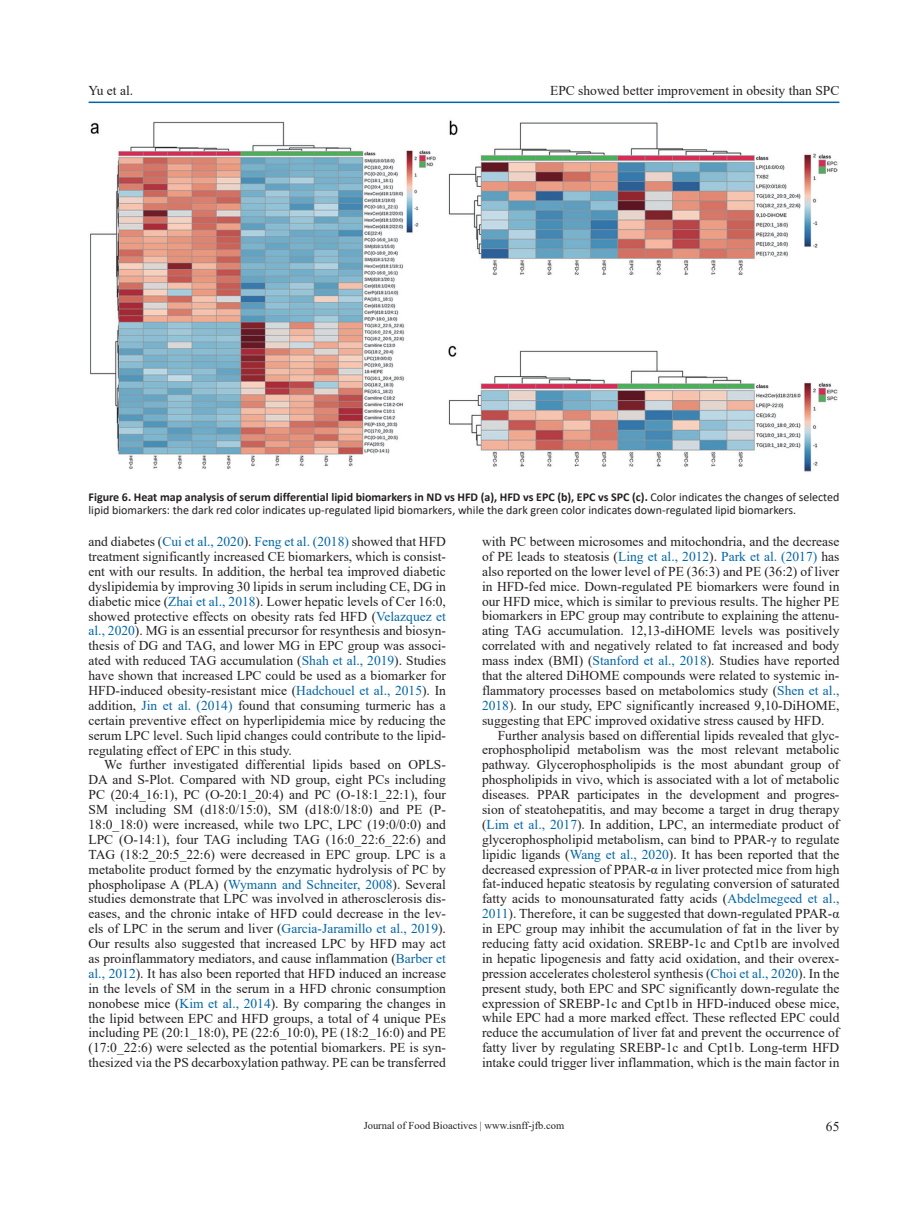
<style>
.page{position:relative;width:919px;height:1217px;background:#fff}
.page>*{position:absolute;margin:0;border:0;box-sizing:border-box;transform-origin:0 0}
.t1{font:13.5px/14.9px "Times New Roman";color:#231f20;text-align:justify}
.t2{font:12px/13.5px "Calibri";color:#231f20}
.t3{font:10.5px "Times New Roman";color:#231f20}
.s1{font-weight:700}
.s2{color:#0065a4}
</style>
<div class="page">
<hr style="left:88px;top:101px;width:751px;height:2px;background:#0065a4">
<img style="left:90px;top:120px;width:748px;height:352px">
<p class="t1" style="left:88px;top:82px;width:46px">Yu et al.</p>
<p class="t1" style="left:550px;top:82px;width:291px">EPC showed better improvement in obesity than SPC</p>
<p class="t2" style="left:88px;top:489px;width:752px"><span class="s1">Figure 6. Heat map analysis of serum differential lipid biomarkers in ND vs HFD (a), HFD vs EPC (b), EPC vs SPC (c).</span> Color indicates the changes of selected lipid biomarkers: the dark red color indicates up-regulated lipid biomarkers, while the dark green color indicates down-regulated lipid biomarkers.</p>
<p class="t1" style="left:88px;top:533px;width:359px">and diabetes (<span class="s2">Cui et al., 2020</span>). <span class="s2">Feng et al. (2018)</span> showed that HFD treatment significantly increased CE biomarkers, which is consist&shy;ent with our results. In addition, the herbal tea improved diabetic dyslipidemia by improving 30 lipids in serum including CE, DG in diabetic mice (<span class="s2">Zhai et al., 2018</span>). Lower hepatic levels of Cer 16:0, showed protective effects on obesity rats fed HFD (<span class="s2">Velazquez et al., 2020</span>). MG is an essential precursor for resynthesis and biosyn&shy;thesis of DG and TAG, and lower MG in EPC group was associ&shy;ated with reduced TAG accumulation (<span class="s2">Shah et al., 2019</span>). Studies have shown that increased LPC could be used as a biomarker for HFD-induced obesity-resistant mice (<span class="s2">Hadchouel et al., 2015</span>). In addition, <span class="s2">Jin et al. (2014)</span> found that consuming turmeric has a certain preventive effect on hyperlipidemia mice by reducing the serum LPC level. Such lipid changes could contribute to the lipid&shy;regulating effect of EPC in this study.</p>
<p class="t1" style="left:88px;top:756px;width:359px;text-indent:16px">We further investigated differential lipids based on OPLS-DA and S-Plot. Compared with ND group, eight PCs including PC (20:4_16:1), PC (O-20:1_20:4) and PC (O-18:1_22:1), four SM including SM (d18:0/15:0), SM (d18:0/18:0) and PE (P-18:0_18:0) were increased, while two LPC, LPC (19:0/0:0) and LPC (O-14:1), four TAG including TAG (16:0_22:6_22:6) and TAG (18:2_20:5_22:6) were decreased in EPC group. LPC is a metabolite product formed by the enzymatic hydrolysis of PC by phospholipase A (PLA) (<span class="s2">Wymann and Schneiter, 2008</span>). Several studies demonstrate that LPC was involved in atherosclerosis dis&shy;eases, and the chronic intake of HFD could decrease in the lev&shy;els of LPC in the serum and liver (<span class="s2">Garcia-Jaramillo et al., 2019</span>).<br>Our results also suggested that increased LPC by HFD may act as proinflammatory mediators, and cause inflammation (<span class="s2">Barber et al., 2012</span>). It has also been reported that HFD induced an increase in the levels of SM in the serum in a HFD chronic consumption nonobese mice (<span class="s2">Kim et al., 2014</span>). By comparing the changes in the lipid between EPC and HFD groups, a total of 4 unique PEs including PE (20:1_18:0), PE (22:6_10:0), PE (18:2_16:0) and PE (17:0_22:6) were selected as the potential biomarkers. PE is syn&shy;thesized via the PS decarboxylation pathway. PE can be transferred</p>
<p class="t1" style="left:482px;top:533px;width:359px">with PC between microsomes and mitochondria, and the decrease of PE leads to steatosis (<span class="s2">Ling et al., 2012</span>). <span class="s2">Park et al. (2017)</span> has also reported on the lower level of PE (36:3) and PE (36:2) of liver in HFD-fed mice. Down-regulated PE biomarkers were found in our HFD mice, which is similar to previous results. The higher PE biomarkers in EPC group may contribute to explaining the attenu&shy;ating TAG accumulation. 12,13-diHOME levels was positively correlated with and negatively related to fat increased and body mass index (BMI) (<span class="s2">Stanford et al., 2018</span>). Studies have reported that the altered DiHOME compounds were related to systemic in&shy;flammatory processes based on metabolomics study (<span class="s2">Shen et al., 2018</span>). In our study, EPC significantly increased 9,10-DiHOME, suggesting that EPC improved oxidative stress caused by HFD.</p>
<p class="t1" style="left:482px;top:727px;width:359px;text-indent:16px">Further analysis based on differential lipids revealed that glyc&shy;erophospholipid metabolism was the most relevant metabolic pathway. Glycerophospholipids is the most abundant group of phospholipids in vivo, which is associated with a lot of metabolic diseases. PPAR participates in the development and progres&shy;sion of steatohepatitis, and may become a target in drug therapy (<span class="s2">Lim et al., 2017</span>). In addition, LPC, an intermediate product of glycerophospholipid metabolism, can bind to PPAR-γ to regulate lipidic ligands (<span class="s2">Wang et al., 2020</span>). It has been reported that the decreased expression of PPAR-α in liver protected mice from high fat-induced hepatic steatosis by regulating conversion of saturated fatty acids to monounsaturated fatty acids (<span class="s2">Abdelmegeed et al., 2011</span>). Therefore, it can be suggested that down-regulated PPAR-α in EPC group may inhibit the accumulation of fat in the liver by reducing fatty acid oxidation. SREBP-1c and Cpt1b are involved in hepatic lipogenesis and fatty acid oxidation, and their overex&shy;pression accelerates cholesterol synthesis (<span class="s2">Choi et al., 2020</span>). In the present study, both EPC and SPC significantly down-regulate the expression of SREBP-1c and Cpt1b in HFD-induced obese mice, while EPC had a more marked effect. These reflected EPC could reduce the accumulation of liver fat and prevent the occurrence of fatty liver by regulating SREBP-1c and Cpt1b. Long-term HFD intake could trigger liver inflammation, which is the main factor in</p>
<p class="t3" style="left:363px;top:1117px;width:202px">Journal of Food Bioactives | www.isnff-jfb.com</p>
<p class="t1" style="left:825px;top:1118px;width:15px">65</p>
</div>
